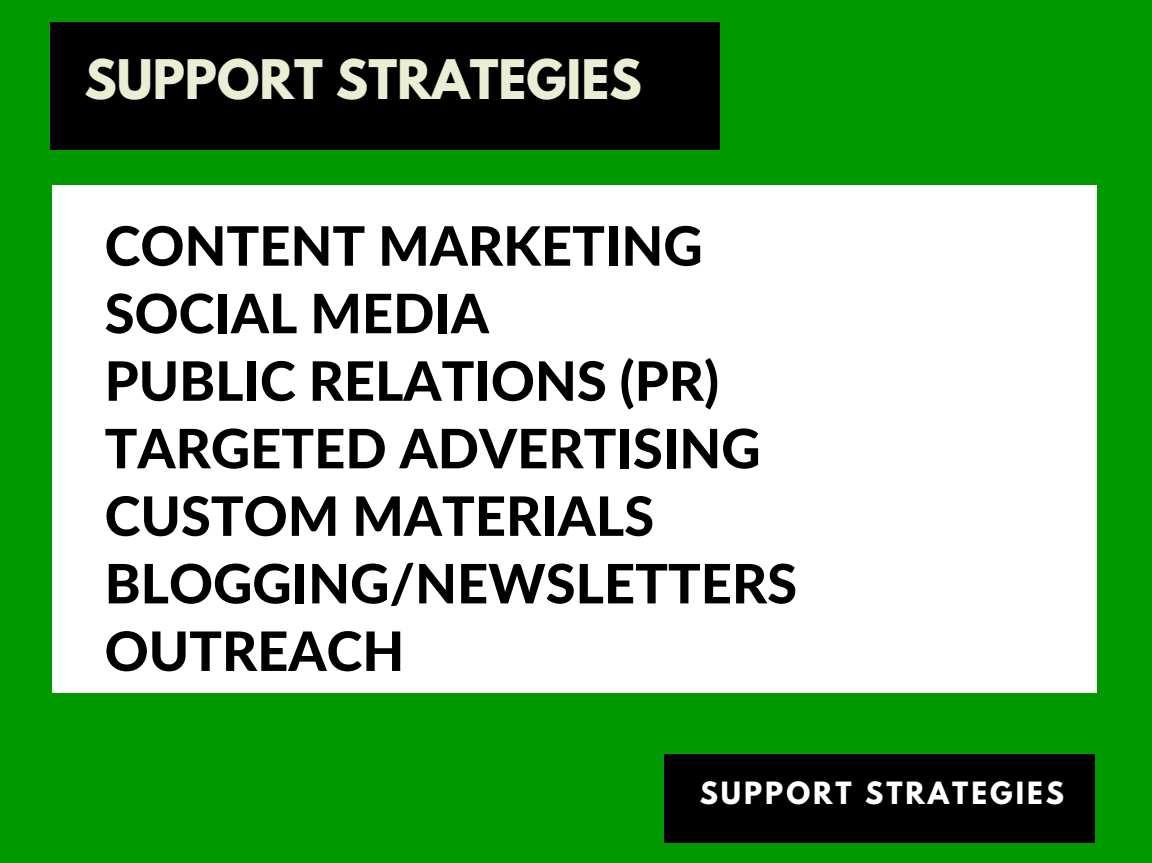
<style>
.page{position:relative;width:1152px;height:863px;background:#fff}
.page>*{position:absolute;margin:0;border:0;box-sizing:border-box;transform-origin:0 0}
.t1{font:800 54.3px/67.5px "Lato";color:#000}
.t2{font:700 48.3px "League Spartan";color:#e9eed4}
.t3{font:700 27.15px "League Spartan";letter-spacing:.11em;color:#fff}
</style>
<div class="page">
<div style="left:0;top:0;width:1152px;height:862px;background:#090"></div>
<div style="left:664px;top:753px;width:430px;height:89px;background:#000"></div>
<div style="left:51px;top:22px;width:669px;height:127px;background:#000"></div>
<div style="left:53px;top:185px;width:1044px;height:508px;background:#fff"></div>
<p class="t2" style="left:84px;top:55px;width:559px">SUPPORT STRATEGIES</p>
<p class="t1" style="left:105px;top:211px;width:694px">CONTENT MARKETING<br>SOCIAL MEDIA<br>PUBLIC RELATIONS (PR)<br>TARGETED ADVERTISING<br>CUSTOM MATERIALS<br>BLOGGING/NEWSLETTERS<br>OUTREACH</p>
<p class="t3" style="left:700px;top:780px;width:366px">SUPPORT STRATEGIES</p>
</div>
